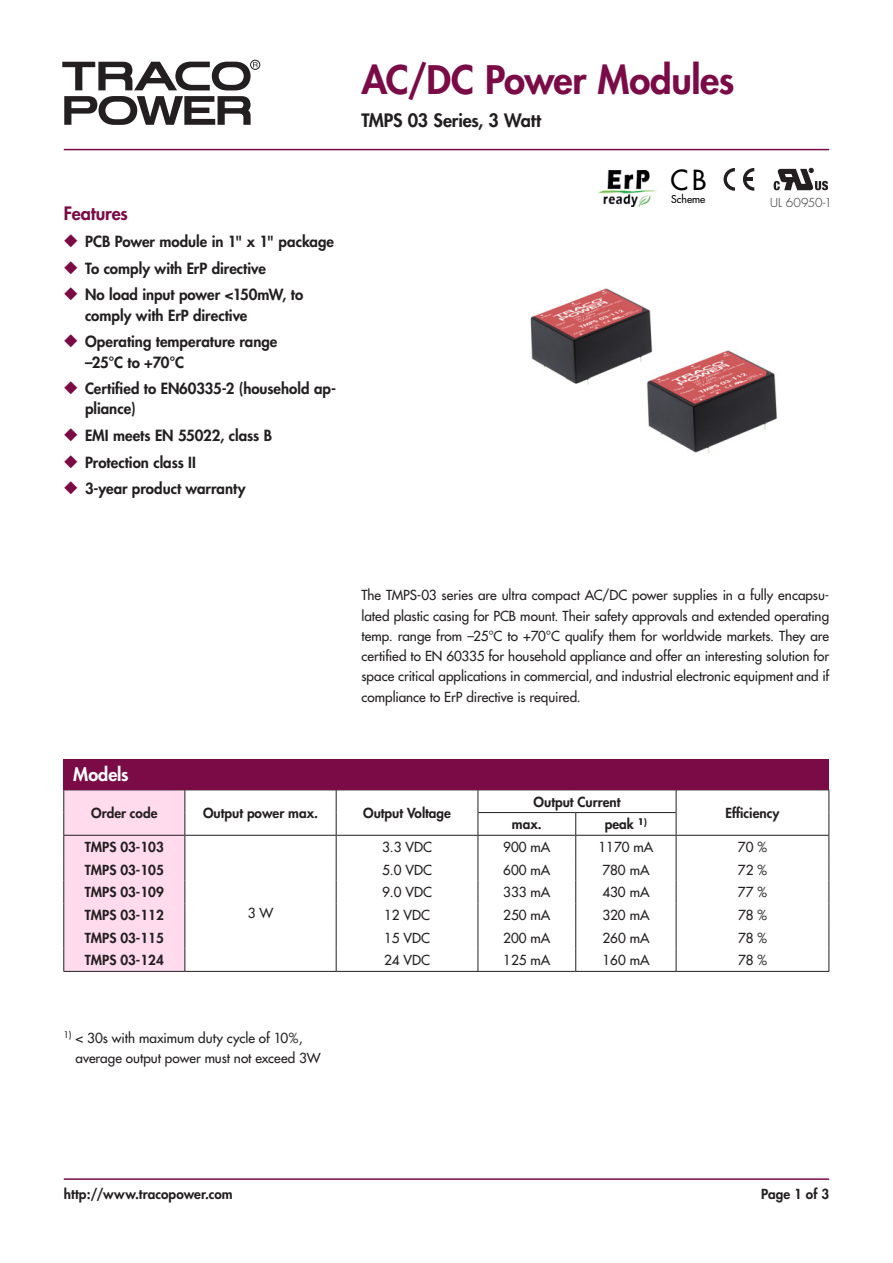
<style>
.page{position:relative;width:893px;height:1263px;background:#fff}
.page>*{position:absolute;margin:0;border:0;box-sizing:border-box;transform-origin:0 0}
.t1{font:800 38.25px "Futura";letter-spacing:-.015em;color:#7b0b46}
.t2{font:27px "Futura";color:#000001}
.t3{font:800 18px "Futura";letter-spacing:-.01em;color:#231f20}
.t4{font:800 18px "Futura";letter-spacing:-.01em;color:#7b0b46}
.t5{font:800 18px "Futura";letter-spacing:-.005em;color:#fff}
.t6{font:800 15px/20.2px "Futura";color:#231f20}
.t7{font:13.5px/20.2px "Futura";color:#231f20;text-align:justify}
.t8{font:800 13.5px "Futura";color:#231f20}
.t9{font:300 12px "Futura";letter-spacing:.01em;color:#231f20}
.t10{font:10.5px "Futura";color:#000001}
.s1{color:#7b0b46}
</style>
<div class="page">
<div style="left:250px;top:60px;width:10px;height:10px;border:1px solid #231f20;border-radius:50%"></div>
<svg style="left:64px;top:96px;width:187px;height:29px"></svg>
<svg style="left:62px;top:62px;width:196px;height:28px"></svg>
<hr style="left:64px;top:1178px;width:765px;height:2px;background:#7b0b46">
<hr style="left:64px;top:149px;width:765px;height:1px;background:#7b0b46">
<hr style="left:63px;top:789px;width:122px;height:1px;background:#231f20">
<hr style="left:185px;top:789px;width:151px;height:1px;background:#231f20">
<hr style="left:336px;top:789px;width:142px;height:1px;background:#231f20">
<hr style="left:478px;top:789px;width:98px;height:1px;background:#231f20">
<hr style="left:576px;top:789px;width:100px;height:1px;background:#231f20">
<hr style="left:676px;top:789px;width:153px;height:1px;background:#231f20">
<svg style="left:478px;top:790px;width:1px;height:181px"></svg>
<svg style="left:575px;top:813px;width:1px;height:158px"></svg>
<svg style="left:676px;top:790px;width:1px;height:181px"></svg>
<svg style="left:829px;top:790px;width:1px;height:181px"></svg>
<div style="left:63px;top:790px;width:123px;height:181px;background:#ffdbed"></div>
<svg style="left:336px;top:790px;width:1px;height:181px"></svg>
<hr style="left:185px;top:971px;width:151px;height:1px;background:#231f20">
<hr style="left:64px;top:835px;width:121px;height:1px;background:#231f20">
<hr style="left:185px;top:835px;width:151px;height:1px;background:#231f20">
<hr style="left:478px;top:812px;width:98px;height:1px;background:#231f20">
<hr style="left:576px;top:812px;width:100px;height:1px;background:#231f20">
<hr style="left:336px;top:835px;width:142px;height:1px;background:#231f20">
<hr style="left:478px;top:835px;width:98px;height:1px;background:#231f20">
<hr style="left:576px;top:835px;width:100px;height:1px;background:#231f20">
<hr style="left:676px;top:835px;width:153px;height:1px;background:#231f20">
<hr style="left:63px;top:971px;width:122px;height:1px;background:#231f20">
<hr style="left:336px;top:971px;width:142px;height:1px;background:#231f20">
<hr style="left:478px;top:971px;width:98px;height:1px;background:#231f20">
<hr style="left:576px;top:971px;width:100px;height:1px;background:#231f20">
<hr style="left:676px;top:971px;width:153px;height:1px;background:#231f20">
<div style="left:63px;top:759px;width:766px;height:30px;background:#7b0b46"></div>
<svg style="left:774px;top:168px;width:53px;height:22px"></svg>
<svg style="left:724px;top:168px;width:11px;height:23px"></svg>
<svg style="left:743px;top:168px;width:11px;height:23px"></svg>
<img style="left:530px;top:288px;width:247px;height:165px">
<img style="left:598px;top:170px;width:58px;height:36px">
<h3 class="t4" style="left:64px;top:202px;width:66px">Features</h3>
<p class="t6" style="left:64px;top:231px;width:272px"><span class="s1">◆</span> PCB Power module in 1" x 1" package</p>
<p class="t6" style="left:64px;top:258px;width:204px"><span class="s1">◆</span> To comply with ErP directive</p>
<p class="t6" style="left:85px;top:285px;width:220px;text-indent:-21px"><span class="s1">◆</span> No load input power &lt;150mW, to comply with ErP directive</p>
<p class="t6" style="left:85px;top:332px;width:194px;text-indent:-21px"><span class="s1">◆</span> Operating temperature range –25°C to +70°C</p>
<p class="t6" style="left:85px;top:378px;width:252px;text-indent:-21px"><span class="s1">◆</span> Certified to EN60335-2 (household ap&shy;pliance)</p>
<p class="t6" style="left:64px;top:425px;width:210px"><span class="s1">◆</span> EMI meets EN 55022, class B</p>
<p class="t6" style="left:64px;top:452px;width:134px"><span class="s1">◆</span> Protection class II</p>
<p class="t6" style="left:64px;top:479px;width:183px"><span class="s1">◆</span> 3-year product warranty</p>
<h1 class="t1" style="left:361px;top:56px;width:375px">AC/DC Power Modules</h1>
<h3 class="t3" style="left:361px;top:109px;width:181px">TMPS 03 Series, 3 Watt</h3>
<h2 class="t2" style="left:670px;top:163px;width:38px">CB</h2>
<p class="t10" style="left:671px;top:192px;width:36px">Scheme</p>
<p class="t9" style="left:770px;top:195px;width:63px">UL 60950-1</p>
<h3 class="t5" style="left:73px;top:763px;width:57px">Models</h3>
<p class="t7" style="left:361px;top:585px;width:469px">The TMPS-03 series are ultra compact AC/DC power supplies in a fully encapsu&shy;lated plastic casing for PCB mount. Their safety approvals and extended operating temp. range from –25°C to +70°C qualify them for worldwide markets. They are certified to EN 60335 for household appliance and offer an interesting solution for space critical applications in commercial, and industrial electronic equipment and if compliance to ErP directive is required.</p>
<p class="t8" style="left:91px;top:804px;width:68px">Order code</p>
<p class="t8" style="left:203px;top:804px;width:116px">Output power max.</p>
<p class="t8" style="left:363px;top:804px;width:89px">Output Voltage</p>
<p class="t8" style="left:534px;top:793px;width:88px">Output Current</p>
<p class="t8" style="left:512px;top:816px;width:31px">max.</p>
<p class="t8" style="left:605px;top:816px;width:44px">peak <sup>1)</sup></p>
<p class="t8" style="left:726px;top:804px;width:55px">Efficiency</p>
<p class="t8" style="left:85px;top:838px;width:80px">TMPS 03-103</p>
<p class="t7" style="left:382px;top:837px;width:51px">3.3 VDC</p>
<p class="t7" style="left:503px;top:837px;width:49px">900 mA</p>
<p class="t7" style="left:598px;top:837px;width:56px">1170 mA</p>
<p class="t7" style="left:738px;top:837px;width:31px">70 %</p>
<p class="t8" style="left:85px;top:861px;width:80px">TMPS 03-105</p>
<p class="t7" style="left:382px;top:859px;width:51px">5.0 VDC</p>
<p class="t7" style="left:503px;top:859px;width:49px">600 mA</p>
<p class="t7" style="left:602px;top:859px;width:49px">780 mA</p>
<p class="t7" style="left:738px;top:859px;width:31px">72 %</p>
<p class="t8" style="left:85px;top:884px;width:80px">TMPS 03-109</p>
<p class="t7" style="left:382px;top:882px;width:51px">9.0 VDC</p>
<p class="t7" style="left:503px;top:882px;width:49px">333 mA</p>
<p class="t7" style="left:602px;top:882px;width:49px">430 mA</p>
<p class="t7" style="left:738px;top:882px;width:31px">77 %</p>
<p class="t8" style="left:85px;top:906px;width:80px">TMPS 03-112</p>
<p class="t7" style="left:384px;top:905px;width:48px">12 VDC</p>
<p class="t7" style="left:503px;top:905px;width:49px">250 mA</p>
<p class="t7" style="left:602px;top:905px;width:49px">320 mA</p>
<p class="t7" style="left:738px;top:905px;width:31px">78 %</p>
<p class="t8" style="left:85px;top:929px;width:80px">TMPS 03-115</p>
<p class="t7" style="left:384px;top:927px;width:48px">15 VDC</p>
<p class="t7" style="left:503px;top:927px;width:49px">200 mA</p>
<p class="t7" style="left:602px;top:927px;width:49px">260 mA</p>
<p class="t7" style="left:738px;top:927px;width:31px">78 %</p>
<p class="t8" style="left:85px;top:952px;width:80px">TMPS 03-124</p>
<p class="t7" style="left:384px;top:950px;width:48px">24 VDC</p>
<p class="t7" style="left:503px;top:950px;width:49px">125 mA</p>
<p class="t7" style="left:602px;top:950px;width:49px">160 mA</p>
<p class="t7" style="left:738px;top:950px;width:31px">78 %</p>
<p class="t7" style="left:248px;top:903px;width:27px">3 W</p>
<p class="t7" style="left:75px;top:1028px;width:247px;text-indent:-12px"><sup>1)</sup> &lt; 30s with maximum duty cycle of 10%, average output power must not exceed 3W</p>
<p class="t8" style="left:64px;top:1185px;width:170px">http://www.tracopower.com</p>
<p class="t8" style="left:761px;top:1185px;width:69px">Page 1 of 3</p>
</div>
